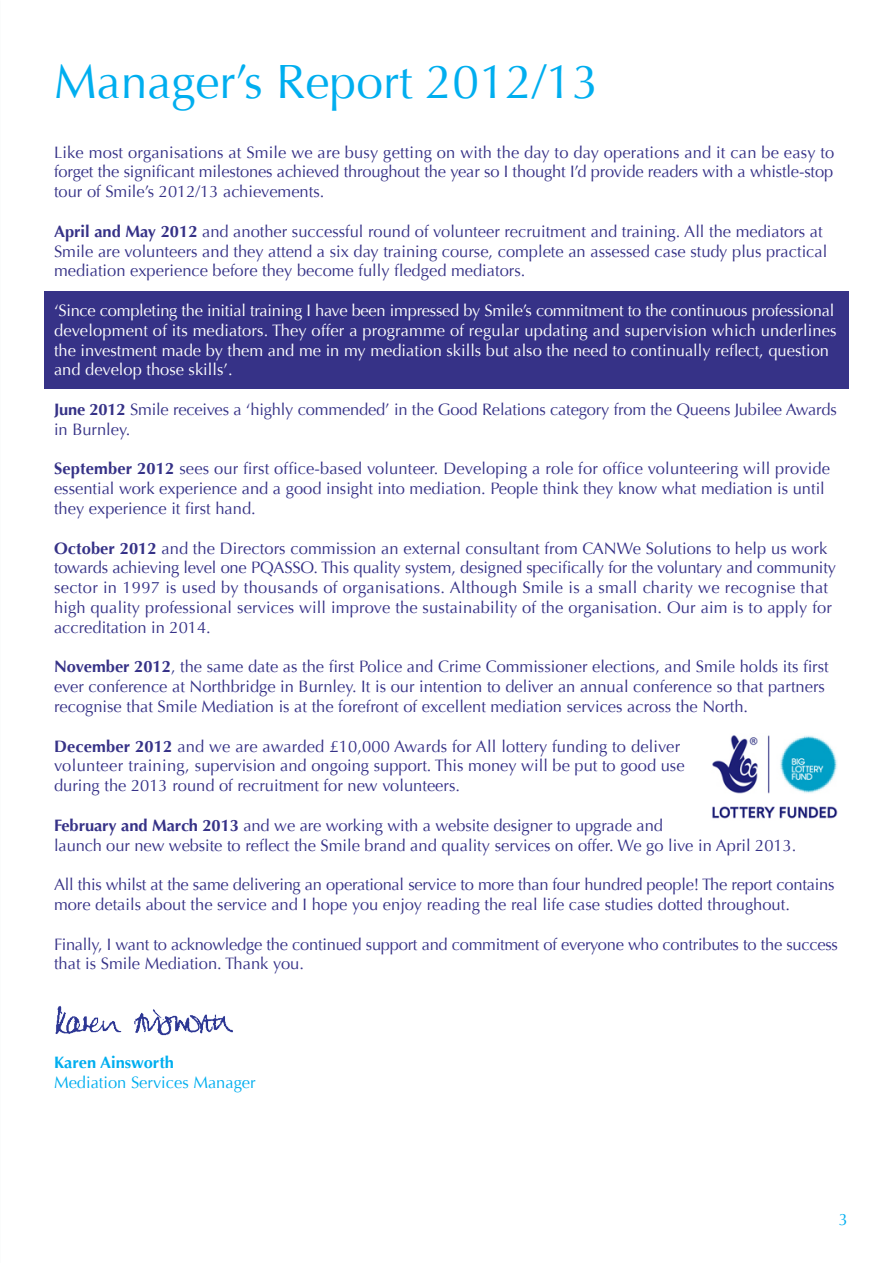
<style>
.page{position:relative;width:893px;height:1263px;background:#fff}
.page>*{position:absolute;margin:0;border:0;box-sizing:border-box;transform-origin:0 0}
.t1{font:48px "Optima";color:#00aeef}
.t2{font:16.5px/19.8px "Optima";color:#363287}
.t3{font:16.5px/19.8px "Optima";color:#fff}
.t4{font:16.5px "Optima";color:#00aeef}
.t5{font:700 16.5px "Optima";color:#00aeef}
.s1{font-weight:700}
</style>
<div class="page">
<div style="left:44px;top:291px;width:805px;height:98px;background:#363287"></div>
<img style="left:55px;top:1006px;width:178px;height:30px">
<img style="left:712px;top:735px;width:126px;height:84px">
<p class="t1" style="left:54px;top:54px;width:547px">Manager’s Report 2012/13</p>
<p class="t2" style="left:54px;top:142px;width:782px;text-align:justify">Like most organisations at Smile we are busy getting on with the day to day operations and it can be easy to forget the significant milestones achieved throughout the year so I thought I’d provide readers with a whistle-stop tour of Smile’s 2012/13 achievements.</p>
<p class="t2" style="left:54px;top:221px;width:775px"><span class="s1">April and May 2012</span> and another successful round of volunteer recruitment and training. All the mediators at<br>Smile are volunteers and they attend a six day training course, complete an assessed case study plus practical mediation experience before they become fully fledged mediators.</p>
<p class="t3" style="left:54px;top:301px;width:784px">‘Since completing the initial training I have been impressed by Smile’s commitment to the continuous professional development of its mediators. They offer a programme of regular updating and supervision which underlines the investment made by them and me in my mediation skills but also the need to continually reflect, question and develop those skills’.</p>
<p class="t2" style="left:54px;top:400px;width:784px"><span class="s1">June 2012</span> Smile receives a ‘highly commended’ in the Good Relations category from the Queens Jubilee Awards in Burnley.</p>
<p class="t2" style="left:54px;top:459px;width:778px"><span class="s1">September 2012</span> sees our first office-based volunteer. Developing a role for office volunteering will provide essential work experience and a good insight into mediation. People think they know what mediation is until they experience it first hand.</p>
<p class="t2" style="left:54px;top:538px;width:783px"><span class="s1">October 2012</span> and the Directors commission an external consultant from CANWe Solutions to help us work towards achieving level one PQASSO. This quality system, designed specifically for the voluntary and community sector in 1997 is used by thousands of organisations. Although Smile is a small charity we recognise that</p>
<p class="t2" style="left:54px;top:598px;width:779px">high quality professional services will improve the sustainability of the organisation. Our aim is to apply for accreditation in 2014.</p>
<p class="t2" style="left:54px;top:657px;width:776px"><span class="s1">November 2012</span>, the same date as the first Police and Crime Commissioner elections, and Smile holds its first ever conference at Northbridge in Burnley. It is our intention to deliver an annual conference so that partners recognise that Smile Mediation is at the forefront of excellent mediation services across the North.</p>
<p class="t2" style="left:54px;top:736px;width:632px"><span class="s1">December 2012</span> and we are awarded £10,000 Awards for All lottery funding to deliver volunteer training, supervision and ongoing support. This money will be put to good use during the 2013 round of recruitment for new volunteers.</p>
<p class="t2" style="left:54px;top:815px;width:744px"><span class="s1">February and March 2013</span> and we are working with a website designer to upgrade and<br>launch our new website to reflect the Smile brand and quality services on offer. We go live in April 2013.</p>
<p class="t2" style="left:54px;top:875px;width:782px">All this whilst at the same delivering an operational service to more than four hundred people! The report contains more details about the service and I hope you enjoy reading the real life case studies dotted throughout.</p>
<p class="t2" style="left:54px;top:934px;width:785px">Finally, I want to acknowledge the continued support and commitment of everyone who contributes to the success that is Smile Mediation. Thank you.</p>
<p class="t5" style="left:54px;top:1053px;width:122px">Karen Ainsworth</p>
<p class="t4" style="left:54px;top:1073px;width:203px">Mediation Services Manager</p>
<p class="t4" style="left:839px;top:1210px;width:11px">3</p>
</div>
